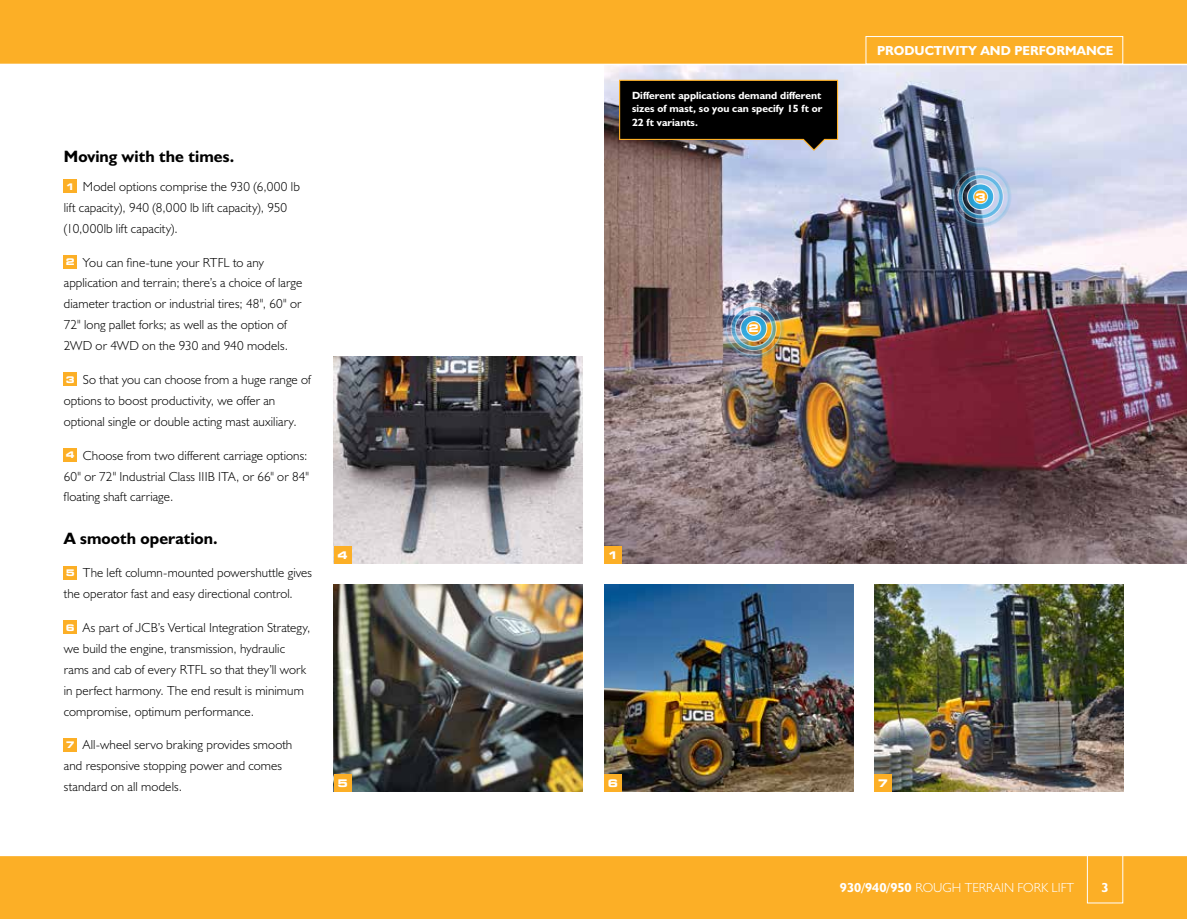
<style>
.page{position:relative;width:1187px;height:919px;background:#fff}
.page>*{position:absolute;margin:0;border:0;box-sizing:border-box;transform-origin:0 0}
.t1{font:16.5px "JCB Bold";letter-spacing:.005em;color:#000}
.t2{font:13.2px/20.9px "JCB Light";letter-spacing:.01em;color:#000}
.t3{font:13.2px "JCB Light";color:#fff}
.t4{font:13.2px "JCB Bold";color:#fff}
.t5{font:10.5px/13.5px "JCB Bold";color:#fff;text-align:justify}
.t6{font:700 expanded 10.5px "Square 721 BT";color:#fff}
.s1{font-family:"Square 721 BT";font-weight:700;font-stretch:expanded;font-size:9.15px;color:#fff}
.s2{font-family:"JCB Bold"}
</style>
<div class="page">
<img style="left:604px;top:65px;width:582px;height:498px">
<div style="left:0;top:0;width:1186px;height:64px;background:#fcaf26"></div>
<div style="left:64px;top:180px;width:13px;height:13px;background:#fcaf26"></div>
<div style="left:64px;top:255px;width:13px;height:13px;background:#fcaf26"></div>
<div style="left:64px;top:373px;width:13px;height:13px;background:#fcaf26"></div>
<div style="left:64px;top:448px;width:13px;height:13px;background:#fcaf26"></div>
<div style="left:64px;top:566px;width:13px;height:13px;background:#fcaf26"></div>
<div style="left:64px;top:620px;width:13px;height:14px;background:#fcaf26"></div>
<div style="left:64px;top:738px;width:13px;height:13px;background:#fcaf26"></div>
<img style="left:604px;top:584px;width:249px;height:207px">
<img style="left:874px;top:584px;width:249px;height:207px">
<img style="left:334px;top:584px;width:249px;height:207px">
<img style="left:334px;top:356px;width:249px;height:207px">
<div style="left:604px;top:774px;width:17px;height:17px;background:#fcaf26"></div>
<div style="left:334px;top:774px;width:17px;height:17px;background:#fcaf26"></div>
<div style="left:334px;top:546px;width:17px;height:17px;background:#fcaf26"></div>
<div style="left:604px;top:546px;width:17px;height:17px;background:#fcaf26"></div>
<div style="left:874px;top:774px;width:17px;height:17px;background:#fcaf26"></div>
<img style="left:948px;top:165px;width:64px;height:63px">
<img style="left:721px;top:297px;width:64px;height:63px">
<svg style="left:618px;top:79px;width:220px;height:73px;background:#211e1c"></svg>
<div style="left:865px;top:36px;width:258px;height:28px;border:1px solid #fff"></div>
<div style="left:0;top:855px;width:1186px;height:63px;background:#fcaf26"></div>
<hr style="left:0;top:854px;width:1186px;height:2px;background:#fff">
<div style="left:1086px;top:854px;width:37px;height:49px;border:1px solid #fff"></div>
<p class="t1" style="left:64px;top:146px;width:172px">Moving with the times.</p>
<p class="t2" style="left:64px;top:176px;width:237px"><span class="s1">1</span> Model options comprise the 930 (6,000 lb lift capacity), 940 (8,000 lb lift capacity), 950 (10,000lb lift capacity).</p>
<p class="t2" style="left:64px;top:251px;width:240px"><span class="s1">2</span> You can fine-tune your RTFL to any application and terrain; there’s a choice of large diameter traction or industrial tires; 48", 60" or 72" long pallet forks; as well as the option of 2WD or 4WD on the 930 and 940 models.</p>
<p class="t2" style="left:64px;top:369px;width:248px"><span class="s1">3</span> So that you can choose from a huge range of options to boost productivity, we offer an optional single or double acting mast auxiliary.</p>
<p class="t2" style="left:64px;top:444px;width:247px"><span class="s1">4</span> Choose from two different carriage options:<br>60" or 72" Industrial Class IIIB ITA, or 66" or 84" floating shaft carriage.</p>
<p class="t1" style="left:64px;top:527px;width:155px">A smooth operation.</p>
<p class="t2" style="left:64px;top:562px;width:250px"><span class="s1">5</span> The left column-mounted powershuttle gives the operator fast and easy directional control.</p>
<p class="t2" style="left:64px;top:616px;width:248px"><span class="s1">6</span> As part of JCB’s Vertical Integration Strategy, we build the engine, transmission, hydraulic rams and cab of every RTFL so that they’ll work in perfect harmony. The end result is minimum compromise, optimum performance.</p>
<p class="t2" style="left:64px;top:734px;width:230px"><span class="s1">7</span> All-wheel servo braking provides smooth and responsive stopping power and comes standard on all models.</p>
<p class="t5" style="left:632px;top:88px;width:192px">Different applications demand different sizes of mast, so you can specify 15 ft or 22 ft variants.</p>
<p class="t6" style="left:748px;top:322px;width:12px">2</p>
<p class="t6" style="left:337px;top:548px;width:12px">4</p>
<p class="t6" style="left:607px;top:548px;width:12px">1</p>
<p class="t6" style="left:337px;top:776px;width:12px">5</p>
<p class="t6" style="left:607px;top:776px;width:12px">6</p>
<p class="t4" style="left:877px;top:43px;width:238px">PRODUCTIVITY AND PERFORMANCE</p>
<p class="t6" style="left:975px;top:190px;width:12px">3</p>
<p class="t6" style="left:877px;top:776px;width:12px">7</p>
<p class="t3" style="left:839px;top:879px;width:236px"><span class="s2">930/940/950</span> ROUGH TERRAIN FORK LIFT</p>
<p class="t4" style="left:1101px;top:879px;width:9px">3</p>
</div>
